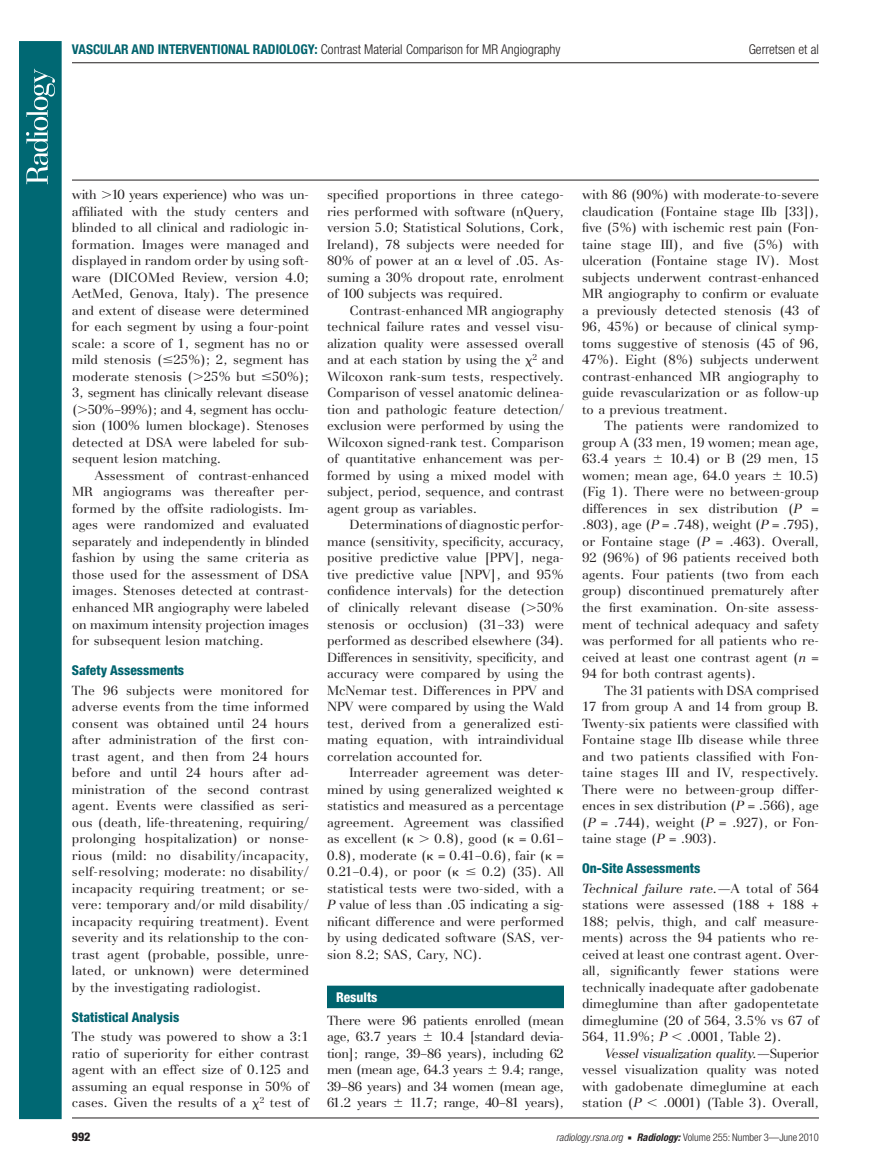
<style>
.page{position:relative;width:891px;height:1175px;background:#fff}
.page>*{position:absolute;margin:0;border:0;box-sizing:border-box;transform-origin:0 0}
.t1{font:300 condensed 13.5px "Helvetica Neue";color:#231f20}
.t2{font:800 condensed 13.5px "Helvetica Neue";color:#00636e}
.t3{font:800 condensed 13.5px "Helvetica Neue";color:#fff}
.t4{font:13.2px/16.5px "AT Basilia";color:#231f20;text-align:justify}
.t5{font:800 condensed 12px "Helvetica Neue";color:#231f20}
.t6{font:300 condensed 10.5px "Helvetica Neue";color:#231f20}
.s1{font-weight:700;color:#00636e}
.s2{font-family:"Universal Greekwith Math Pi"}
.s3{font-family:"Mathematical Pi One"}
.s4{font-style:italic}
.s5{font-family:"Universal Newswith Comm Pi";font-weight:400;font-stretch:normal;font-size:6px}
.s6{font-weight:700;font-style:italic}
</style>
<div class="page">
<div style="left:19px;top:41px;width:43px;height:1078px;background:#006873;border:2px solid #006873"></div>
<svg style="left:26px;top:69px;width:29px;height:115px"></svg>
<hr style="left:72px;top:180px;width:747px;height:1px;background:#231f20">
<hr style="left:72px;top:1117px;width:747px;height:1px;background:#231f20">
<hr style="left:72px;top:62px;width:747px;height:1px;background:#231f20">
<div style="left:327px;top:985px;width:237px;height:23px;background:#00636e"></div>
<p class="t1" style="left:72px;top:44px;width:490px"><span class="s1">VASCULAR AND INTERVENTIONAL RADIOLOGY:</span> Contrast Material Comparison for MR Angiography</p>
<p class="t1" style="left:749px;top:44px;width:72px">Gerretsen et al</p>
<p class="t4" style="left:72px;top:188px;width:239px">with <span class="s2">.</span>10 years experience) who was un&shy;affiliated with the study centers and blinded to all clinical and radiologic in&shy;formation. Images were managed and displayed in random order by using soft&shy;ware (DICOMed Review, version 4.0; AetMed, Genova, Italy). The presence and extent of disease were determined for each segment by using a four-point scale: a score of 1, segment has no or mild stenosis ( <span class="s3">-</span>25%); 2, segment has moderate stenosis ( <span class="s2">.</span>25% but <span class="s3">-</span>50%); 3, segment has clinically relevant disease ( <span class="s2">.</span>50%–99%); and 4, segment has occlu&shy;sion (100% lumen blockage). Stenoses detected at DSA were labeled for sub&shy;sequent lesion matching.</p>
<p class="t4" style="left:72px;top:468px;width:239px;text-indent:22px">Assessment of contrast-enhanced MR angiograms was thereafter per&shy;formed by the offsite radiologists. Im&shy;ages were randomized and evaluated separately and independently in blinded fashion by using the same criteria as those used for the assessment of DSA images. Stenoses detected at contrast&shy;enhanced MR angiography were labeled on maximum intensity projection images for subsequent lesion matching.</p>
<p class="t2" style="left:72px;top:665px;width:114px">Safety Assessments</p>
<p class="t4" style="left:72px;top:683px;width:239px">The 96 subjects were monitored for adverse events from the time informed consent was obtained until 24 hours after administration of the first con&shy;trast agent, and then from 24 hours before and until 24 hours after ad&shy;ministration of the second contrast agent. Events were classified as seri&shy;ous (death, life-threatening, requiring/ prolonging hospitalization) or nonse&shy;rious (mild: no disability/incapacity, self-resolving; moderate: no disability/ incapacity requiring treatment; or se&shy;vere: temporary and/or mild disability/ incapacity requiring treatment). Event severity and its relationship to the con&shy;trast agent (probable, possible, unre&shy;lated, or unknown) were determined by the investigating radiologist.</p>
<p class="t2" style="left:72px;top:1012px;width:109px">Statistical Analysis</p>
<p class="t4" style="left:72px;top:1029px;width:239px">The study was powered to show a 3:1 ratio of superiority for either contrast agent with an effect size of 0.125 and assuming an equal response in 50% of cases. Given the results of a <span class="s2">X</span><sup>2</sup> test of</p>
<p class="t4" style="left:327px;top:188px;width:239px">specified proportions in three catego&shy;ries performed with software (nQuery, version 5.0; Statistical Solutions, Cork, Ireland), 78 subjects were needed for 80% of power at an <span class="s2">A</span> level of .05. As&shy;suming a 30% dropout rate, enrolment of 100 subjects was required.</p>
<p class="t4" style="left:327px;top:303px;width:239px;text-indent:22px">Contrast-enhanced MR angiography technical failure rates and vessel visu&shy;alization quality were assessed overall and at each station by using the <span class="s2">X</span><sup>2</sup> and Wilcoxon rank-sum tests, respectively.<br>Comparison of vessel anatomic delinea&shy;tion and pathologic feature detection/ exclusion were performed by using the Wilcoxon signed-rank test. Comparison of quantitative enhancement was per&shy;formed by using a mixed model with subject, period, sequence, and contrast agent group as variables.</p>
<p class="t4" style="left:327px;top:518px;width:239px;text-indent:22px">Determinations of diagnostic perfor&shy;mance (sensitivity, specificity, accuracy, positive predictive value [PPV], nega&shy;tive predictive value [NPV], and 95% confidence intervals) for the detection of clinically relevant disease ( <span class="s2">.</span>50% stenosis or occlusion) ( 31–33 ) were performed as described elsewhere ( 34 ).<br>Differences in sensitivity, specificity, and accuracy were compared by using the McNemar test. Differences in PPV and NPV were compared by using the Wald test, derived from a generalized esti&shy;mating equation, with intraindividual correlation accounted for.</p>
<p class="t4" style="left:327px;top:765px;width:239px;text-indent:23px">Interreader agreement was deter&shy;mined by using generalized weighted <span class="s2">K </span>statistics and measured as a percentage agreement. Agreement was classified as excellent ( <span class="s2">K .</span> 0.8), good ( <span class="s2">K</span> = 0.61– 0.8), moderate ( <span class="s2">K</span> = 0.41–0.6), fair ( <span class="s2">K</span> = 0.21–0.4), or poor ( <span class="s2">K</span> <span class="s3">-</span> 0.2) ( 35 ). All statistical tests were two-sided, with a <span class="s4">P</span> value of less than .05 indicating a sig&shy;nificant difference and were performed by using dedicated software (SAS, ver&shy;sion 8.2; SAS, Cary, NC).</p>
<p class="t3" style="left:336px;top:992px;width:43px">Results</p>
<p class="t4" style="left:327px;top:1013px;width:239px">There were 96 patients enrolled (mean age, 63.7 years <span class="s2">6</span> 10.4 [standard devia&shy;tion]; range, 39–86 years), including 62 men (mean age, 64.3 years <span class="s2">6</span> 9.4; range, 39–86 years) and 34 women (mean age, 61.2 years <span class="s2">6</span> 11.7; range, 40–81 years),</p>
<p class="t4" style="left:582px;top:188px;width:239px">with 86 (90%) with moderate-to-severe claudication (Fontaine stage IIb [ 33 ]), five (5%) with ischemic rest pain (Fon&shy;taine stage III), and five (5%) with ulceration (Fontaine stage IV). Most subjects underwent contrast-enhanced MR angiography to confirm or evaluate a previously detected stenosis (43 of 96, 45%) or because of clinical symp&shy;toms suggestive of stenosis (45 of 96, 47%). Eight (8%) subjects underwent contrast-enhanced MR angiography to guide revascularization or as follow-up to a previous treatment.</p>
<p class="t4" style="left:582px;top:419px;width:239px;text-indent:22px">The patients were randomized to group A (33 men, 19 women; mean age, 63.4 years <span class="s2">6</span> 10.4) or B (29 men, 15 women; mean age, 64.0 years <span class="s2">6</span> 10.5) ( Fig 1 ). There were no between-group differences in sex distribution ( <span class="s4">P</span> = .803), age ( <span class="s4">P</span> = .748), weight ( <span class="s4">P</span> = .795), or Fontaine stage ( <span class="s4">P</span> = .463). Overall, 92 (96%) of 96 patients received both agents. Four patients (two from each group) discontinued prematurely after the first examination. On-site assess&shy;ment of technical adequacy and safety was performed for all patients who re&shy;ceived at least one contrast agent ( <span class="s4">n</span> = 94 for both contrast agents).</p>
<p class="t4" style="left:582px;top:683px;width:239px;text-indent:23px">The 31 patients with DSA comprised 17 from group A and 14 from group B.<br>Twenty-six patients were classified with Fontaine stage IIb disease while three and two patients classified with Fon&shy;taine stages III and IV, respectively.<br>There were no between-group differ&shy;ences in sex distribution ( <span class="s4">P</span> = .566), age ( <span class="s4">P</span> = .744), weight ( <span class="s4">P</span> = .927), or Fon&shy;taine stage ( <span class="s4">P</span> = .903).</p>
<p class="t2" style="left:582px;top:863px;width:120px">On-Site Assessments</p>
<p class="t4" style="left:582px;top:881px;width:239px"><span class="s4">Technical failure rate.—</span>A total of 564 stations were assessed (188 + 188 + 188; pelvis, thigh, and calf measure&shy;ments) across the 94 patients who re&shy;ceived at least one contrast agent. Over&shy;all, significantly fewer stations were technically inadequate after gadobenate dimeglumine than after gadopentetate dimeglumine (20 of 564, 3.5% vs 67 of 564, 11.9%; <span class="s4">P</span> <span class="s2">,</span> .0001, Table 2 ).</p>
<p class="t4" style="left:582px;top:1046px;width:239px;text-indent:23px"><span class="s4">Vessel visualization quality.—</span>Superior vessel visualization quality was noted with gadobenate dimeglumine at each station ( <span class="s4">P</span> <span class="s2">,</span> .0001) ( Table 3 ). Overall,</p>
<p class="t5" style="left:72px;top:1132px;width:20px">992</p>
<p class="t6" style="left:556px;top:1133px;width:264px"><span class="s4">radiology.rsna.org</span> <span class="s5">n</span> <span class="s6">Radiology:</span> Volume 255: Number 3—June 2010</p>
</div>
